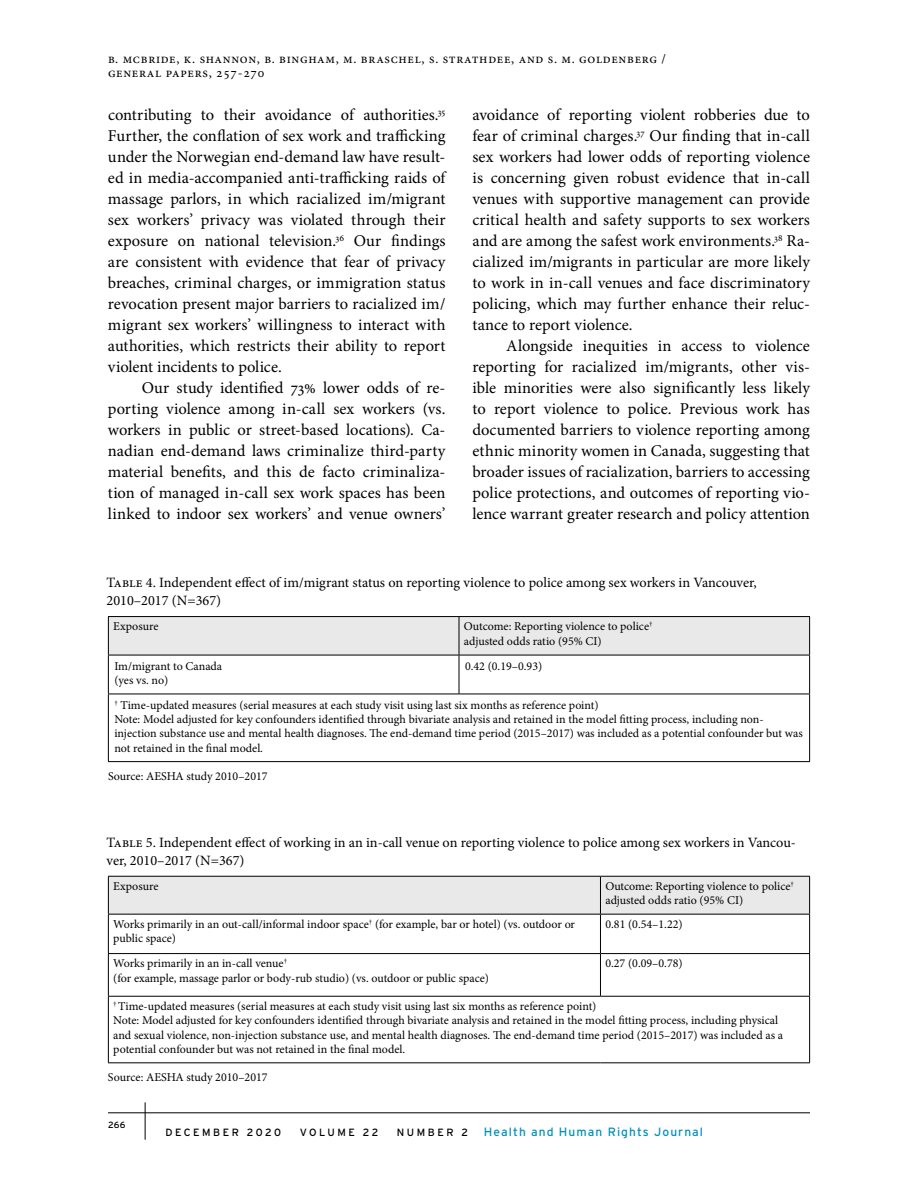
<style>
.page{position:relative;width:918px;height:1188px;background:#fff}
.page>*{position:absolute;margin:0;border:0;box-sizing:border-box;transform-origin:0 0}
.t1{font:16.5px/21px "Minion Pro";color:#000;text-align:justify}
.t2{font:14.25px/18px "Minion Pro";letter-spacing:-.01em;color:#000}
.t3{font:13.5px/13.5px "Minion Pro";letter-spacing:.05em;color:#000}
.t4{font:12px/14.4px "Minion Pro";color:#000}
.t5{font:12px "Interstate";letter-spacing:.09em;color:#0090ba}
.t6{font:10.5px "Interstate";letter-spacing:.24em;color:#000}
.t7{font:9px "Interstate";color:#000}
.s1{font-size:10.5px;color:#000}
</style>
<div class="page">
<hr style="left:108px;top:1113px;width:702px;height:1px;background:#000">
<hr style="left:145px;top:1102px;width:1px;height:38px;background:#000">
<div style="left:109px;top:617px;width:700px;height:38px;background:#e9e9ea"></div>
<hr style="left:108px;top:694px;width:1px;height:67px;background:#000">
<hr style="left:809px;top:694px;width:1px;height:67px;background:#000">
<hr style="left:108px;top:761px;width:351px;height:1px;background:#000">
<hr style="left:459px;top:761px;width:351px;height:1px;background:#000">
<hr style="left:108px;top:655px;width:351px;height:1px;background:#000">
<hr style="left:108px;top:655px;width:1px;height:39px;background:#000">
<hr style="left:459px;top:655px;width:351px;height:1px;background:#000">
<hr style="left:108px;top:694px;width:351px;height:1px;background:#000">
<hr style="left:108px;top:616px;width:351px;height:1px;background:#000">
<hr style="left:108px;top:617px;width:1px;height:38px;background:#000">
<hr style="left:459px;top:616px;width:351px;height:1px;background:#000">
<hr style="left:459px;top:617px;width:1px;height:38px;background:#000">
<hr style="left:809px;top:617px;width:1px;height:38px;background:#000">
<hr style="left:459px;top:655px;width:1px;height:39px;background:#000">
<hr style="left:809px;top:655px;width:1px;height:39px;background:#000">
<hr style="left:459px;top:694px;width:351px;height:1px;background:#000">
<div style="left:109px;top:877px;width:700px;height:37px;background:#e9e9ea"></div>
<hr style="left:600px;top:877px;width:1px;height:37px;background:#000">
<hr style="left:809px;top:877px;width:1px;height:37px;background:#000">
<hr style="left:108px;top:914px;width:492px;height:1px;background:#000">
<hr style="left:600px;top:914px;width:210px;height:1px;background:#000">
<hr style="left:600px;top:915px;width:1px;height:38px;background:#000">
<hr style="left:809px;top:915px;width:1px;height:38px;background:#000">
<hr style="left:108px;top:953px;width:492px;height:1px;background:#000">
<hr style="left:600px;top:953px;width:210px;height:1px;background:#000">
<hr style="left:600px;top:954px;width:1px;height:42px;background:#000">
<hr style="left:809px;top:954px;width:1px;height:42px;background:#000">
<hr style="left:809px;top:997px;width:1px;height:65px;background:#000">
<hr style="left:108px;top:1062px;width:492px;height:1px;background:#000">
<hr style="left:600px;top:1062px;width:210px;height:1px;background:#000">
<hr style="left:108px;top:876px;width:492px;height:1px;background:#000">
<hr style="left:108px;top:877px;width:1px;height:37px;background:#000">
<hr style="left:600px;top:876px;width:210px;height:1px;background:#000">
<hr style="left:108px;top:915px;width:1px;height:38px;background:#000">
<hr style="left:108px;top:954px;width:1px;height:42px;background:#000">
<hr style="left:108px;top:996px;width:492px;height:1px;background:#000">
<hr style="left:108px;top:997px;width:1px;height:65px;background:#000">
<hr style="left:600px;top:996px;width:210px;height:1px;background:#000">
<p class="t3" style="left:108px;top:52px;width:560px">b. mcbride, k. shannon, b. bingham, m. braschel, s. strathdee, and s. m. goldenberg / general papers, 257-270</p>
<p class="t1" style="left:108px;top:104px;width:339px">contributing to their avoidance of authorities.<sup>35<br></sup>Further, the conflation of sex work and trafficking under the Norwegian end-demand law have result&shy;ed in media-accompanied anti-trafficking raids of massage parlors, in which racialized im/migrant sex workers’ privacy was violated through their exposure on national television.<sup>36</sup> Our findings are consistent with evidence that fear of privacy breaches, criminal charges, or immigration status revocation present major barriers to racialized im/ migrant sex workers’ willingness to interact with authorities, which restricts their ability to report violent incidents to police.</p>
<p class="t1" style="left:108px;top:377px;width:339px;text-indent:34px">Our study identified 73% lower odds of re&shy;porting violence among in-call sex workers (vs. workers in public or street-based locations). Ca&shy;nadian end-demand laws criminalize third-party material benefits, and this de facto criminaliza&shy;tion of managed in-call sex work spaces has been linked to indoor sex workers’ and venue owners’</p>
<p class="t1" style="left:472px;top:104px;width:339px">avoidance of reporting violent robberies due to fear of criminal charges.<sup>37</sup> Our finding that in-call sex workers had lower odds of reporting violence is concerning given robust evidence that in-call venues with supportive management can provide critical health and safety supports to sex workers and are among the safest work environments.<sup>38</sup> Ra&shy;cialized im/migrants in particular are more likely to work in in-call venues and face discriminatory policing, which may further enhance their reluc&shy;tance to report violence.</p>
<p class="t1" style="left:472px;top:335px;width:339px;text-indent:34px">Alongside inequities in access to violence reporting for racialized im/migrants, other vis&shy;ible minorities were also significantly less likely to report violence to police. Previous work has documented barriers to violence reporting among ethnic minority women in Canada, suggesting that broader issues of racialization, barriers to accessing police protections, and outcomes of reporting vio&shy;lence warrant greater research and policy attention</p>
<p class="t2" style="left:107px;top:574px;width:652px">Table 4. Independent effect of im/migrant status on reporting violence to police among sex workers in Vancouver,<br>2010–2017 (N=367)</p>
<p class="t4" style="left:113px;top:619px;width:47px">Exposure</p>
<p class="t4" style="left:464px;top:619px;width:190px">Outcome: Reporting violence to police<sup>† </sup>adjusted odds ratio (95% CI)</p>
<p class="t4" style="left:114px;top:659px;width:109px">Im/migrant to Canada (yes vs. no)</p>
<p class="t4" style="left:465px;top:659px;width:79px">0.42 (0.19–0.93)</p>
<p class="t4" style="left:114px;top:698px;width:690px"><sup>†</sup> Time-updated measures (serial measures at each study visit using last six months as reference point)<br>Note: Model adjusted for key confounders identified through bivariate analysis and retained in the model fitting process, including non&shy;injection substance use and mental health diagnoses. The end-demand time period (2015–2017) was included as a potential confounder but was not retained in the final model.</p>
<p class="t4" style="left:108px;top:769px;width:161px">Source: AESHA study 2010–2017</p>
<p class="t2" style="left:107px;top:834px;width:691px">Table 5. Independent effect of working in an in-call venue on reporting violence to police among sex workers in Vancou&shy;ver, 2010–2017 (N=367)</p>
<p class="t4" style="left:113px;top:879px;width:47px">Exposure</p>
<p class="t4" style="left:605px;top:879px;width:190px">Outcome: Reporting violence to police<sup>† </sup>adjusted odds ratio (95% CI)</p>
<p class="t4" style="left:113px;top:917px;width:463px">Works primarily in an out-call/informal indoor space<sup>†</sup> (for example, bar or hotel) (vs. outdoor or public space)</p>
<p class="t4" style="left:605px;top:917px;width:79px">0.81 (0.54–1.22)</p>
<p class="t4" style="left:113px;top:956px;width:377px">Works primarily in an in-call venue<sup>†<br></sup>(for example, massage parlor or body-rub studio) (vs. outdoor or public space)</p>
<p class="t4" style="left:605px;top:956px;width:79px">0.27 (0.09–0.78)</p>
<p class="t4" style="left:113px;top:999px;width:671px"><sup>†</sup> Time-updated measures (serial measures at each study visit using last six months as reference point)<br>Note: Model adjusted for key confounders identified through bivariate analysis and retained in the model fitting process, including physical and sexual violence, non-injection substance use, and mental health diagnoses. The end-demand time period (2015–2017) was included as a potential confounder but was not retained in the final model.</p>
<p class="t4" style="left:108px;top:1070px;width:161px">Source: AESHA study 2010–2017</p>
<p class="t7" style="left:108px;top:1120px;width:19px">266</p>
<p class="t6" style="left:166px;top:1126px;width:117px">DECEMBER 2020</p>
<p class="t6" style="left:300px;top:1126px;width:80px">VOLUME 22</p>
<p class="t5" style="left:397px;top:1125px;width:308px"><span class="s1">NUMBER 2</span> Health and Human Rights Journal</p>
</div>
